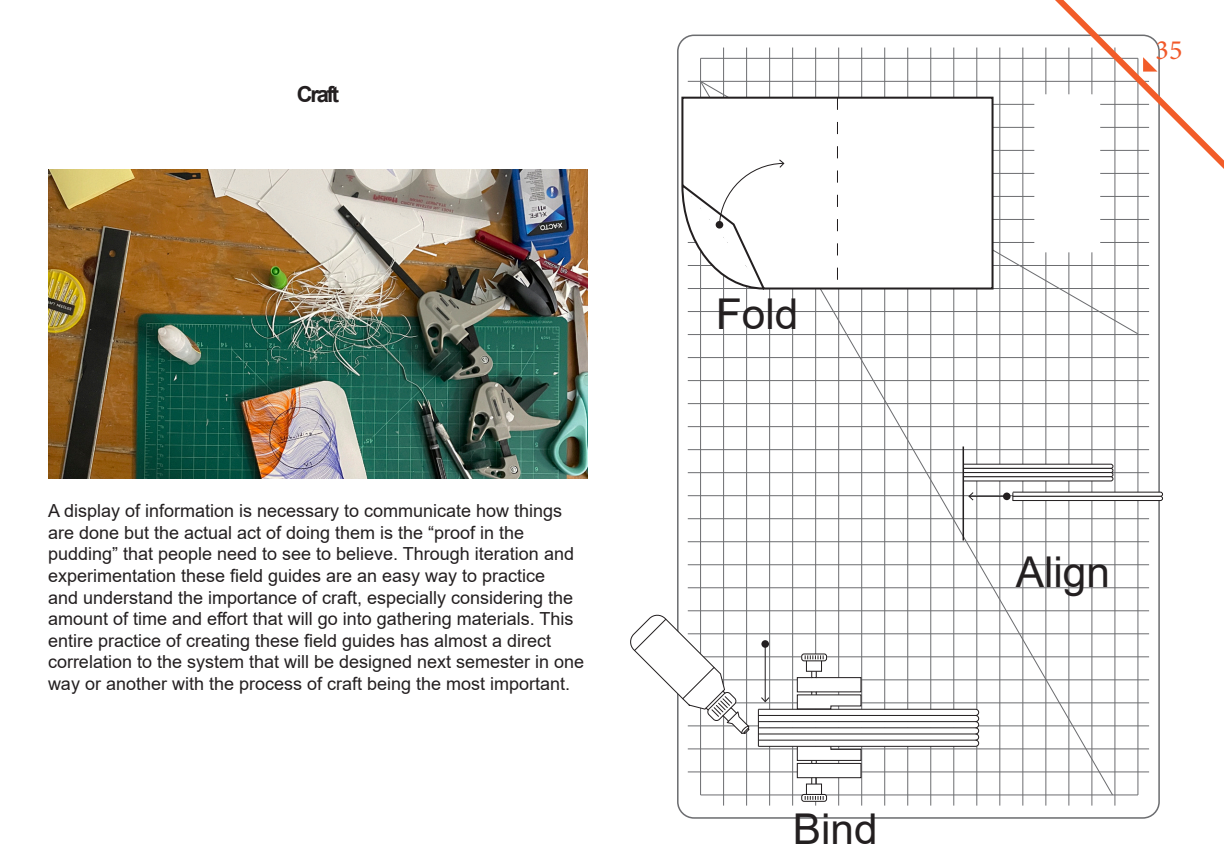
<style>
.page{position:relative;width:1224px;height:864px;background:#fff}
.page>*{position:absolute;margin:0;border:0;box-sizing:border-box;transform-origin:0 0}
.t1{font:42.4px "Arial";color:#231f20}
.t2{font:28px "Minion Pro";color:#f1592a}
.t3{font:700 22px "Arial";letter-spacing:-.1em;color:#231f20}
.t4{font:18px/21.6px "Arial";color:#231f20}
</style>
<div class="page">
<hr style="left:701px;top:58px;width:437px;height:1px;background:#6c6d70">
<hr style="left:688px;top:81px;width:461px;height:1px;background:#6c6d70">
<hr style="left:688px;top:219px;width:461px;height:1px;background:#6c6d70">
<hr style="left:688px;top:242px;width:461px;height:1px;background:#6c6d70">
<hr style="left:688px;top:265px;width:461px;height:1px;background:#6c6d70">
<hr style="left:688px;top:288px;width:461px;height:1px;background:#6c6d70">
<hr style="left:688px;top:334px;width:461px;height:1px;background:#6c6d70">
<hr style="left:688px;top:311px;width:461px;height:1px;background:#6c6d70">
<hr style="left:688px;top:357px;width:461px;height:1px;background:#6c6d70">
<hr style="left:688px;top:380px;width:461px;height:1px;background:#6c6d70">
<hr style="left:688px;top:403px;width:461px;height:1px;background:#6c6d70">
<hr style="left:688px;top:449px;width:461px;height:1px;background:#6c6d70">
<hr style="left:688px;top:426px;width:461px;height:1px;background:#6c6d70">
<hr style="left:688px;top:472px;width:461px;height:1px;background:#6c6d70">
<hr style="left:688px;top:495px;width:461px;height:1px;background:#6c6d70">
<hr style="left:688px;top:518px;width:461px;height:1px;background:#6c6d70">
<hr style="left:688px;top:564px;width:461px;height:1px;background:#6c6d70">
<hr style="left:688px;top:541px;width:461px;height:1px;background:#6c6d70">
<hr style="left:688px;top:587px;width:461px;height:1px;background:#6c6d70">
<hr style="left:688px;top:610px;width:461px;height:1px;background:#6c6d70">
<hr style="left:688px;top:656px;width:461px;height:1px;background:#6c6d70">
<hr style="left:688px;top:633px;width:461px;height:1px;background:#6c6d70">
<hr style="left:688px;top:680px;width:461px;height:1px;background:#6c6d70">
<hr style="left:688px;top:703px;width:461px;height:1px;background:#6c6d70">
<hr style="left:688px;top:726px;width:461px;height:1px;background:#6c6d70">
<hr style="left:688px;top:772px;width:461px;height:1px;background:#6c6d70">
<hr style="left:688px;top:749px;width:461px;height:1px;background:#6c6d70">
<hr style="left:701px;top:795px;width:437px;height:1px;background:#6c6d70">
<hr style="left:1138px;top:58px;width:1px;height:737px;background:#6c6d70">
<hr style="left:1115px;top:48px;width:1px;height:758px;background:#6c6d70">
<hr style="left:1092px;top:48px;width:1px;height:758px;background:#6c6d70">
<hr style="left:1046px;top:48px;width:1px;height:758px;background:#6c6d70">
<hr style="left:1069px;top:48px;width:1px;height:758px;background:#6c6d70">
<hr style="left:1023px;top:48px;width:1px;height:758px;background:#6c6d70">
<hr style="left:999px;top:48px;width:1px;height:758px;background:#6c6d70">
<hr style="left:976px;top:48px;width:1px;height:758px;background:#6c6d70">
<hr style="left:930px;top:48px;width:1px;height:758px;background:#6c6d70">
<hr style="left:953px;top:48px;width:1px;height:758px;background:#6c6d70">
<hr style="left:907px;top:48px;width:1px;height:758px;background:#6c6d70">
<hr style="left:884px;top:48px;width:1px;height:758px;background:#6c6d70">
<hr style="left:861px;top:48px;width:1px;height:758px;background:#6c6d70">
<hr style="left:815px;top:48px;width:1px;height:758px;background:#6c6d70">
<hr style="left:838px;top:48px;width:1px;height:758px;background:#6c6d70">
<hr style="left:792px;top:48px;width:1px;height:758px;background:#6c6d70">
<hr style="left:769px;top:48px;width:1px;height:758px;background:#6c6d70">
<hr style="left:723px;top:48px;width:1px;height:758px;background:#6c6d70">
<hr style="left:746px;top:48px;width:1px;height:758px;background:#6c6d70">
<hr style="left:700px;top:58px;width:1px;height:737px;background:#6c6d70">
<svg style="left:699px;top:335px;width:415px;height:461px"></svg>
<svg style="left:699px;top:80px;width:440px;height:254px"></svg>
<svg style="left:962px;top:463px;width:152px;height:19px"></svg>
<svg style="left:1012px;top:491px;width:151px;height:11px"></svg>
<hr style="left:969px;top:496px;width:38px;height:1px;background:#231f20">
<div style="left:1003px;top:493px;width:8px;height:7px;background:#231f20;border-radius:50%"></div>
<svg style="left:968px;top:492px;width:5px;height:8px"></svg>
<div style="left:801px;top:653px;width:26px;height:8px;border:1px solid #231f20;border-radius:2px"></div>
<div style="left:801px;top:794px;width:26px;height:8px;border:1px solid #231f20;border-radius:2px"></div>
<hr style="left:765px;top:644px;width:1px;height:57px;background:#231f20">
<div style="left:761px;top:640px;width:8px;height:8px;background:#231f20;border-radius:50%"></div>
<svg style="left:757px;top:655px;width:223px;height:145px"></svg>
<svg style="left:681px;top:96px;width:314px;height:195px"></svg>
<svg style="left:837px;top:98px;width:1px;height:191px"></svg>
<svg style="left:682px;top:159px;width:102px;height:130px"></svg>
<hr style="left:963px;top:447px;width:1px;height:94px;background:#231f20">
<svg style="left:630px;top:613px;width:120px;height:122px"></svg>
<svg style="left:1045px;top:0;width:179px;height:197px"></svg>
<img style="left:48px;top:170px;width:540px;height:308px">
<p class="t3" style="left:297px;top:79px;width:44px">Craft</p>
<p class="t4" style="left:48px;top:500px;width:538px">A display of information is necessary to communicate how things are done but the actual act of doing them is the “proof in the pudding” that people need to see to believe. Through iteration and experimentation these field guides are an easy way to practice<br>and understand the importance of craft, especially considering the amount of time and effort that will go into gathering materials. This entire practice of creating these field guides has almost a direct correlation to the system that will be designed next semester in one way or another with the process of craft being the most important.</p>
<p class="t1" style="left:716px;top:285px;width:84px">Fold</p>
<p class="t1" style="left:793px;top:800px;width:87px">Bind</p>
<h2 class="t2" style="left:1156px;top:31px;width:28px">35</h2>
<p class="t1" style="left:1016px;top:543px;width:96px">Align</p>
</div>
